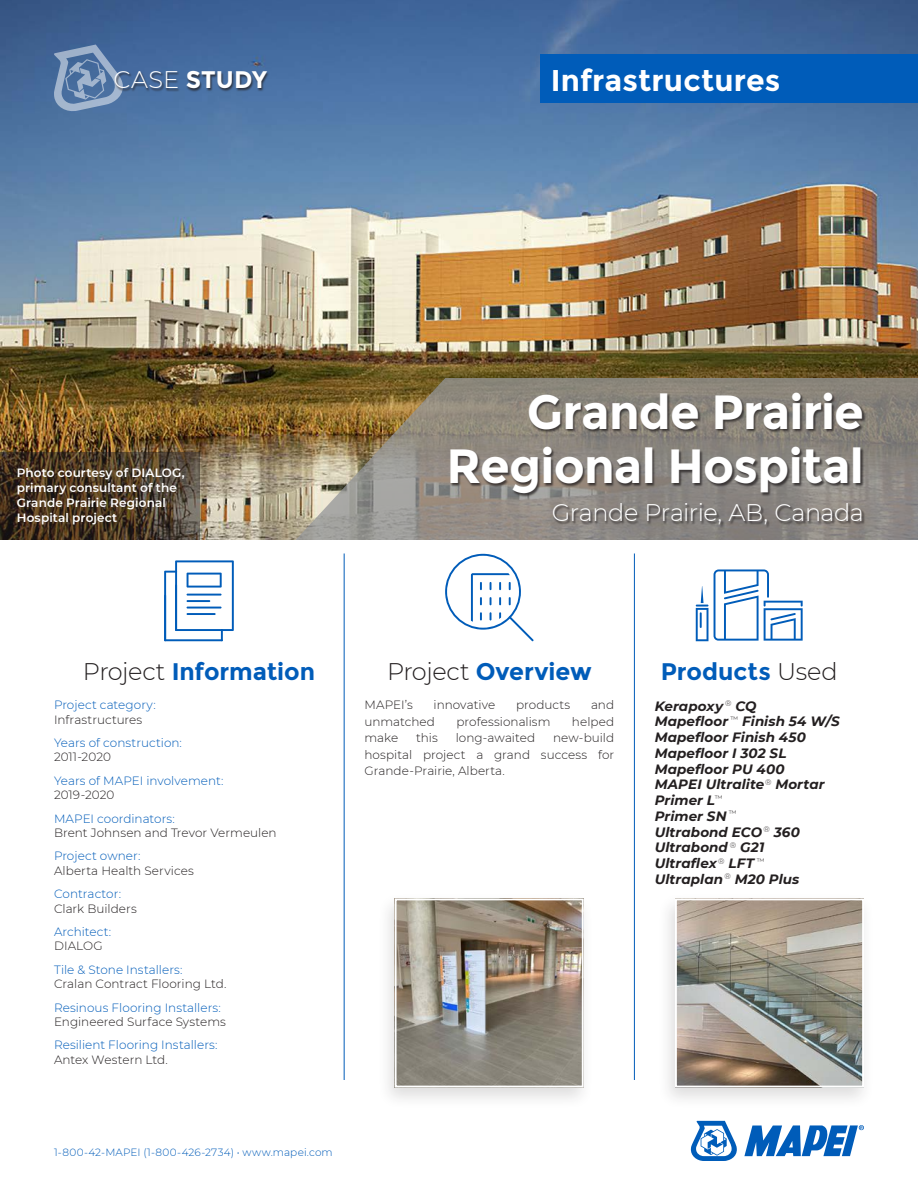
<style>
.page{position:relative;width:918px;height:1188px;background:#fff}
.page>*{position:absolute;margin:0;border:0;box-sizing:border-box;transform-origin:0 0}
.t1{font:700 48px/54px "Montserrat";letter-spacing:-.015em;color:#fff;text-align:right}
.t2{font:700 30px "Montserrat";letter-spacing:.005em;color:#fff}
.t3{font:700 24px "Montserrat";color:#005cb9}
.t4{font:300 24px "Montserrat";letter-spacing:-.02em;color:#fff}
.t5{font:700 24px "Montserrat";letter-spacing:.005em;color:#fff}
.t6{font:italic 700 13.5px/15.8px "Montserrat";letter-spacing:.005em;color:#231f20}
.t7{font:300 12px/16.5px "Montserrat";letter-spacing:.005em;color:#231f20;text-align:justify}
.t8{font:300 12px "Montserrat";letter-spacing:.005em;color:#005cb9}
.t9{font:600 12px/15px "Montserrat";letter-spacing:.01em;color:#fff}
.t10{font:300 10.5px "Montserrat";letter-spacing:.015em;color:#005cb9}
.s1{font-weight:300}
.s2{font-weight:300;color:#231f20}
</style>
<div class="page">
<img style="left:0;top:0;width:918px;height:540px">
<div style="left:540px;top:54px;width:378px;height:49px;background:#005cb9"></div>
<svg style="left:54px;top:45px;width:69px;height:66px;background:#6c8ab1"></svg>
<hr style="left:344px;top:554px;width:1px;height:526px;background:#005cb9">
<hr style="left:634px;top:554px;width:1px;height:526px;background:#005cb9">
<div style="left:377px;top:892px;width:217px;height:217px;background:#231f20;opacity:.15"></div>
<img style="left:398px;top:901px;width:183px;height:184px">
<div style="left:395px;top:898px;width:189px;height:190px;border:2px solid #fff"></div>
<div style="left:657px;top:892px;width:217px;height:217px;background:#231f20;opacity:.15"></div>
<img style="left:678px;top:901px;width:183px;height:184px">
<div style="left:675px;top:898px;width:189px;height:190px;border:2px solid #fff"></div>
<svg style="left:296px;top:378px;width:622px;height:162px;background:#918876"></svg>
<div style="left:450px;top:393px;width:415px;height:135px;background:#231f20;opacity:.75"></div>
<svg style="left:691px;top:1121px;width:46px;height:40px"></svg>
<svg style="left:744px;top:1125px;width:120px;height:31px"></svg>
<svg style="left:164px;top:560px;width:70px;height:81px"></svg>
<svg style="left:445px;top:554px;width:89px;height:87px"></svg>
<svg style="left:714px;top:569px;width:89px;height:72px"></svg>
<svg style="left:696px;top:586px;width:12px;height:55px"></svg>
<div style="left:114px;top:72px;width:156px;height:21px;background:#231f20;opacity:.75"></div>
<svg style="left:0;top:453px;width:199px;height:87px;background:#4a3a28"></svg>
<h3 class="t5" style="left:114px;top:66px;width:155px"><span class="s1">CASE</span> STUDY</h3>
<h2 class="t2" style="left:551px;top:63px;width:231px">Infrastructures</h2>
<p class="t9" style="left:17px;top:465px;width:170px">Photo courtesy of DIALOG, primary consultant of the<br>Grande Prairie Regional<br>Hospital project</p>
<h1 class="t1" style="left:447px;top:386px;width:419px">Grande Prairie<br>Regional Hospital</h1>
<h3 class="t4" style="left:552px;top:496px;width:314px">Grande Prairie, AB, Canada</h3>
<h3 class="t3" style="left:83px;top:657px;width:234px"><span class="s2">Project</span> Information</h3>
<p class="t8" style="left:54px;top:697px;width:103px">Project category:</p>
<p class="t7" style="left:54px;top:711px;width:90px">Infrastructures</p>
<p class="t8" style="left:54px;top:735px;width:130px">Years of construction:</p>
<p class="t7" style="left:54px;top:748px;width:59px">2011-2020</p>
<p class="t8" style="left:54px;top:772px;width:171px">Years of MAPEI involvement:</p>
<p class="t7" style="left:54px;top:786px;width:62px">2019-2020</p>
<p class="t8" style="left:54px;top:810px;width:122px">MAPEI coordinators:</p>
<p class="t7" style="left:54px;top:824px;width:224px">Brent Johnsen and Trevor Vermeulen</p>
<p class="t8" style="left:54px;top:848px;width:88px">Project owner:</p>
<p class="t7" style="left:54px;top:862px;width:141px">Alberta Health Services</p>
<p class="t8" style="left:54px;top:886px;width:69px">Contractor:</p>
<p class="t7" style="left:54px;top:900px;width:84px">Clark Builders</p>
<p class="t8" style="left:54px;top:924px;width:59px">Architect:</p>
<p class="t7" style="left:54px;top:937px;width:50px">DIALOG</p>
<p class="t8" style="left:54px;top:961px;width:130px">Tile &amp; Stone Installers:</p>
<p class="t7" style="left:54px;top:975px;width:174px">Cralan Contract Flooring Ltd.</p>
<p class="t8" style="left:54px;top:999px;width:168px">Resinous Flooring Installers:</p>
<p class="t7" style="left:54px;top:1013px;width:174px">Engineered Surface Systems</p>
<p class="t8" style="left:54px;top:1037px;width:165px">Resilient Flooring Installers:</p>
<p class="t7" style="left:54px;top:1051px;width:115px">Antex Western Ltd.</p>
<h3 class="t3" style="left:387px;top:657px;width:206px"><span class="s2">Project</span> Overview</h3>
<p class="t7" style="left:364px;top:696px;width:50px">MAPEI’s</p>
<p class="t7" style="left:434px;top:696px;width:63px">innovative</p>
<p class="t7" style="left:516px;top:696px;width:56px">products</p>
<p class="t7" style="left:591px;top:696px;width:25px">and</p>
<p class="t7" style="left:364px;top:713px;width:72px">unmatched</p>
<p class="t7" style="left:456px;top:713px;width:96px">professionalism</p>
<p class="t7" style="left:572px;top:713px;width:44px">helped</p>
<p class="t7" style="left:364px;top:729px;width:35px">make</p>
<p class="t7" style="left:416px;top:729px;width:23px">this</p>
<p class="t7" style="left:456px;top:729px;width:81px">long-awaited</p>
<p class="t7" style="left:364px;top:729px;width:251px;text-indent:189px">new-build hospital project a grand success for Grande-Prairie, Alberta.</p>
<p class="t10" style="left:54px;top:1145px;width:280px">1-800-42-MAPEI (1-800-426-2734) • www.mapei.com</p>
<h3 class="t3" style="left:661px;top:657px;width:178px">Products <span class="s2">Used</span></h3>
<p class="t6" style="left:655px;top:697px;width:186px">Kerapoxy <sup>®</sup> CQ<br>Mapefloor <sup>™</sup> Finish 54 W/S<br>Mapefloor Finish 450<br>Mapefloor I 302 SL<br>Mapefloor PU 400<br>MAPEI Ultralite<sup>®</sup> Mortar<br>Primer L<sup>™<br></sup>Primer SN <sup>™<br></sup>Ultrabond ECO <sup>®</sup> 360<br>Ultrabond <sup>®</sup> G21<br>Ultraflex <sup>®</sup> LFT <sup>™<br></sup>Ultraplan <sup>®</sup> M20 Plus</p>
</div>
